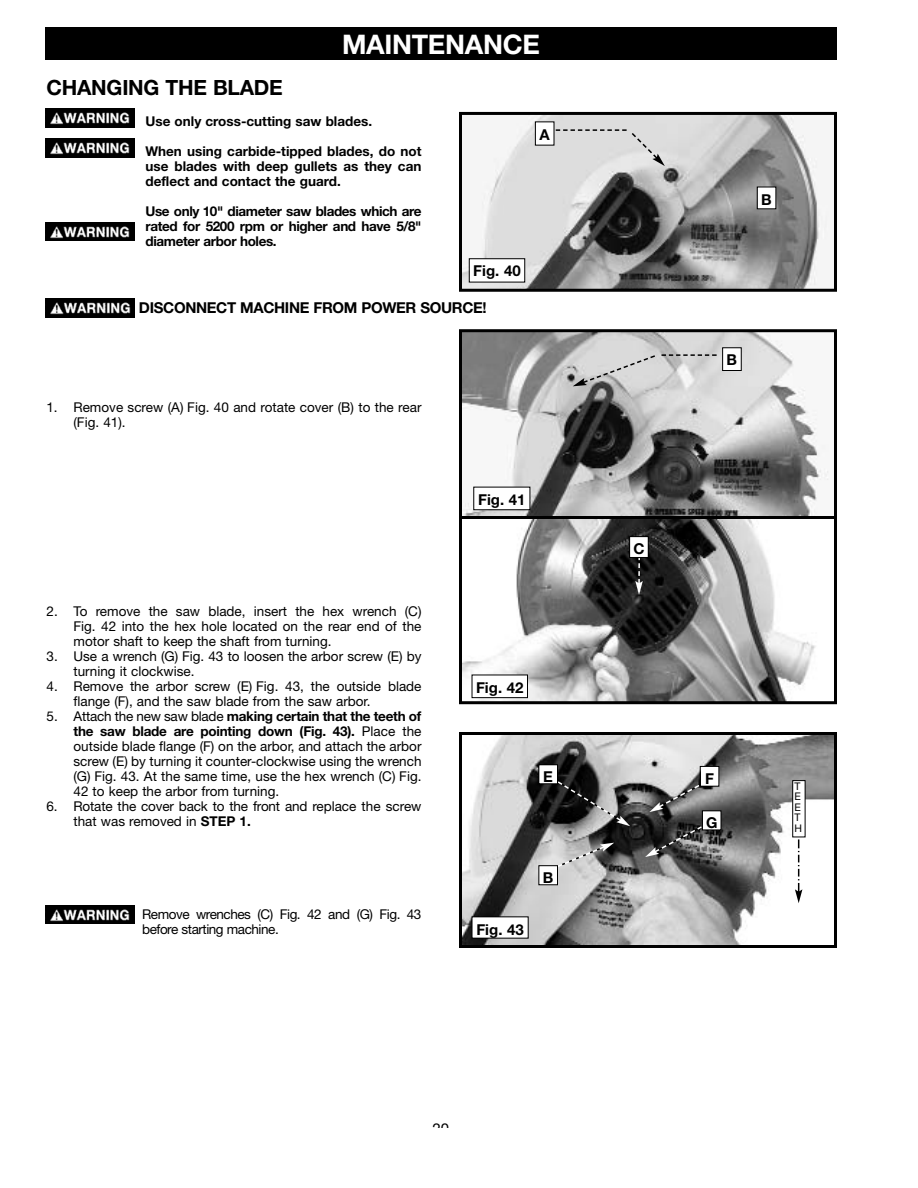
<style>
.page{position:relative;width:918px;height:1188px;background:#fff}
.page>*{position:absolute;margin:0;border:0;box-sizing:border-box;transform-origin:0 0}
.t1{font:700 27px "Helvetica Neue";letter-spacing:-.01em;color:#fff}
.t2{font:700 21px "Helvetica Neue";letter-spacing:-.01em;color:#000}
.t3{font:700 15px "Helvetica Neue";letter-spacing:-.02em;color:#000}
.t4{font:15px "Helvetica Neue";color:#000}
.t5{font:13.5px/15px "Helvetica Neue";color:#000}
.t6{font:700 13.5px/15px "Helvetica Neue";color:#000;text-align:justify}
.t7{font:13.5px/15px "Helvetica Neue";letter-spacing:-.035em;color:#000}
.t8{font:10.5px/10.5px "Helvetica Neue";color:#000}
.s1{font-weight:700}
</style>
<div class="page">
<div style="left:45px;top:27px;width:792px;height:33px;background:#000"></div>
<img style="left:45px;top:109px;width:90px;height:18px">
<img style="left:45px;top:139px;width:90px;height:18px">
<img style="left:45px;top:222px;width:89px;height:19px">
<img style="left:463px;top:116px;width:366px;height:172px">
<div style="left:459px;top:112px;width:378px;height:180px;border:3px solid #000"></div>
<img style="left:463px;top:333px;width:366px;height:182px">
<div style="left:459px;top:329px;width:378px;height:190px;border:3px solid #000"></div>
<img style="left:463px;top:736px;width:370px;height:208px">
<div style="left:459px;top:732px;width:378px;height:216px;border:3px solid #000"></div>
<img style="left:463px;top:520px;width:353px;height:180px">
<div style="left:459px;top:516px;width:378px;height:188px;border:3px solid #000"></div>
<img style="left:45px;top:905px;width:90px;height:19px">
<svg style="left:635px;top:558px;width:8px;height:37px"></svg>
<svg style="left:556px;top:780px;width:74px;height:46px;background:#525252"></svg>
<svg style="left:556px;top:843px;width:58px;height:25px"></svg>
<svg style="left:645px;top:825px;width:59px;height:32px;background:#464646"></svg>
<img style="left:46px;top:298px;width:88px;height:19px">
<div style="left:470px;top:259px;width:54px;height:23px;background:#fff"></div>
<div style="left:469px;top:258px;width:56px;height:24px;border:1px solid #000"></div>
<div style="left:474px;top:487px;width:56px;height:22px;background:#fff"></div>
<div style="left:473px;top:487px;width:57px;height:23px;border:1px solid #000"></div>
<div style="left:472px;top:675px;width:55px;height:22px;background:#fff"></div>
<div style="left:472px;top:675px;width:56px;height:23px;border:1px solid #000"></div>
<div style="left:472px;top:917px;width:56px;height:21px;background:#fff"></div>
<div style="left:472px;top:916px;width:57px;height:23px;border:1px solid #000"></div>
<div style="left:536px;top:122px;width:18px;height:23px;background:#fff"></div>
<div style="left:535px;top:122px;width:19px;height:24px;border:1px solid #000"></div>
<svg style="left:556px;top:129px;width:109px;height:37px;background:#d6d6d6"></svg>
<div style="left:758px;top:187px;width:18px;height:21px;background:#fff"></div>
<div style="left:757px;top:187px;width:19px;height:22px;border:1px solid #000"></div>
<div style="left:723px;top:348px;width:18px;height:22px;background:#fff"></div>
<div style="left:722px;top:347px;width:20px;height:24px;border:1px solid #000"></div>
<svg style="left:573px;top:354px;width:144px;height:32px;background:#cacaca"></svg>
<div style="left:630px;top:537px;width:18px;height:20px;background:#fff"></div>
<div style="left:629px;top:536px;width:20px;height:22px;border:1px solid #000"></div>
<div style="left:539px;top:765px;width:18px;height:18px;background:#fff"></div>
<div style="left:538px;top:764px;width:20px;height:20px;border:1px solid #000"></div>
<div style="left:539px;top:866px;width:18px;height:18px;background:#fff"></div>
<div style="left:538px;top:865px;width:20px;height:20px;border:1px solid #000"></div>
<div style="left:703px;top:811px;width:18px;height:19px;background:#fff"></div>
<div style="left:702px;top:810px;width:19px;height:20px;border:1px solid #000"></div>
<div style="left:793px;top:781px;width:12px;height:56px;background:#fff"></div>
<div style="left:792px;top:780px;width:13px;height:57px;border:1px solid #000"></div>
<svg style="left:795px;top:839px;width:7px;height:64px"></svg>
<svg style="left:649px;top:780px;width:59px;height:32px;background:#868686"></svg>
<div style="left:701px;top:767px;width:17px;height:19px;background:#fff"></div>
<div style="left:700px;top:766px;width:19px;height:21px;border:1px solid #000"></div>
<h1 class="t1" style="left:342px;top:35px;width:199px">MAINTENANCE</h1>
<h2 class="t2" style="left:46px;top:80px;width:238px">CHANGING THE BLADE</h2>
<p class="t6" style="left:146px;top:115px;width:228px">Use only cross-cutting saw blades.</p>
<p class="t6" style="left:146px;top:145px;width:277px">When using carbide-tipped blades, do not use blades with deep gullets as they can deflect and contact the guard.</p>
<p class="t6" style="left:146px;top:205px;width:277px">Use only 10" diameter saw blades which are rated for 5200 rpm or higher and have 5/8" diameter arbor holes.</p>
<p class="t3" style="left:473px;top:266px;width:49px">Fig. 40</p>
<p class="t3" style="left:139px;top:303px;width:349px">DISCONNECT MACHINE FROM POWER SOURCE!</p>
<p class="t3" style="left:540px;top:129px;width:12px">A</p>
<p class="t5" style="left:74px;top:401px;width:350px;text-indent:-27px">1. Remove screw (A) Fig. 40 and rotate cover (B) to the rear (Fig. 41).</p>
<p class="t3" style="left:478px;top:494px;width:49px">Fig. 41</p>
<p class="t5" style="left:74px;top:605px;width:350px;text-align:justify;text-indent:-27px">2. To remove the saw blade, insert the hex wrench (C)<br>Fig. 42 into the hex hole located on the rear end of the motor shaft to keep the shaft from turning.</p>
<p class="t5" style="left:74px;top:650px;width:350px;text-indent:-27px">3. Use a wrench (G) Fig. 43 to loosen the arbor screw (E) by turning it clockwise.</p>
<p class="t5" style="left:74px;top:680px;width:350px;text-indent:-27px">4. Remove the arbor screw (E) Fig. 43, the outside blade flange (F), and the saw blade from the saw arbor.</p>
<p class="t5" style="left:73px;top:710px;width:350px;text-align:justify;text-indent:-27px">5. Attach the new saw blade <span class="s1">making certain that the teeth of the saw blade are pointing down (Fig. 43).</span> Place the outside blade flange (F) on the arbor, and attach the arbor screw (E) by turning it counter-clockwise using the wrench (G) Fig. 43. At the same time, use the hex wrench (C) Fig.<br>42 to keep the arbor from turning.</p>
<p class="t5" style="left:73px;top:800px;width:350px;text-indent:-27px">6. Rotate the cover back to the front and replace the screw that was removed in <span class="s1">STEP 1.</span></p>
<p class="t7" style="left:142px;top:908px;width:281px">Remove wrenches (C) Fig. 42 and (G) Fig. 43 before starting machine.</p>
<p class="t3" style="left:476px;top:682px;width:49px">Fig. 42</p>
<p class="t3" style="left:543px;top:772px;width:11px">E</p>
<p class="t3" style="left:476px;top:924px;width:49px">Fig. 43</p>
<p class="t3" style="left:543px;top:873px;width:12px">B</p>
<p class="t4" style="left:433px;top:1123px;width:18px">20</p>
<p class="t3" style="left:633px;top:544px;width:13px">C</p>
<p class="t3" style="left:761px;top:194px;width:12px">B</p>
<p class="t3" style="left:727px;top:355px;width:12px">B</p>
<p class="t3" style="left:705px;top:773px;width:10px">F</p>
<p class="t3" style="left:706px;top:818px;width:13px">G</p>
<p class="t8" style="left:795px;top:782px;width:9px">T<br>E<br>E<br>T<br>H</p>
</div>
